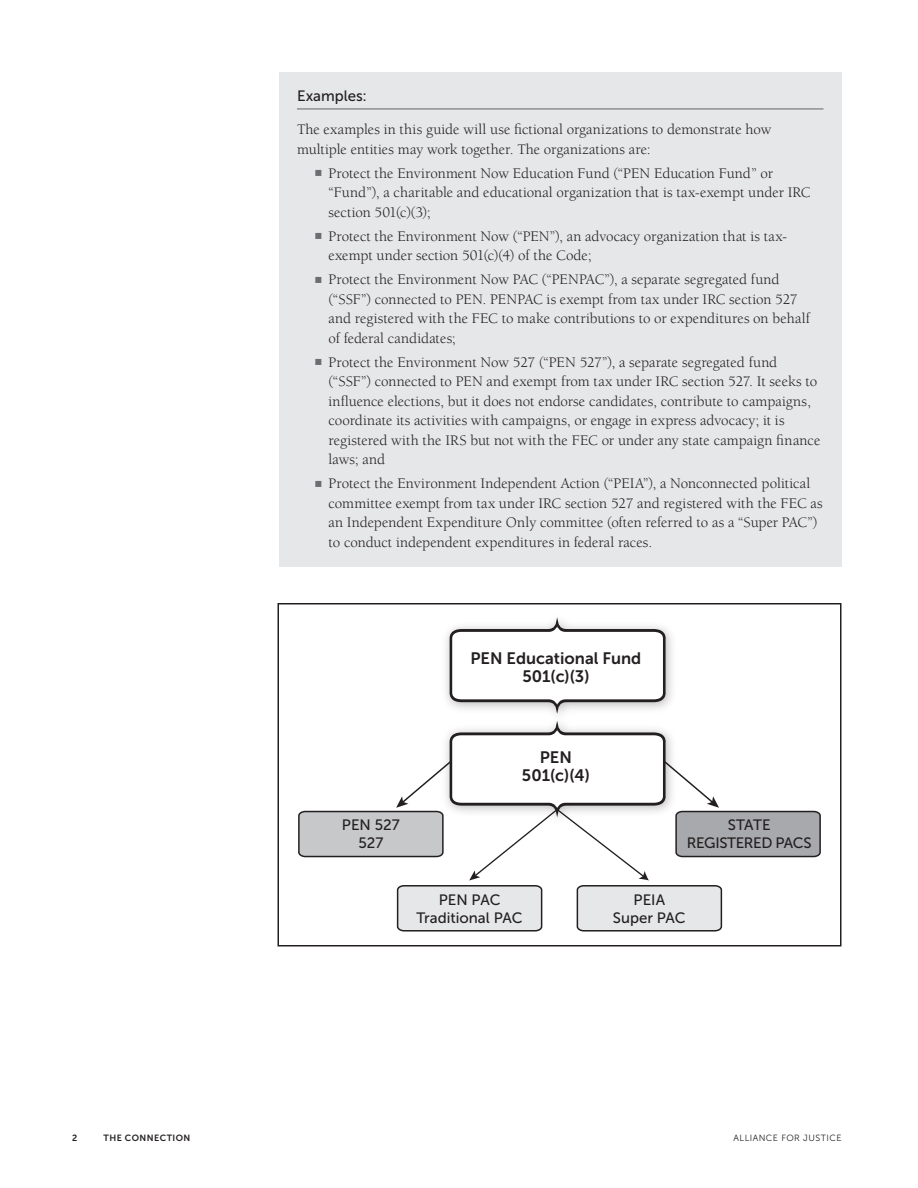
<style>
.page{position:relative;width:918px;height:1188px;background:#fff}
.page>*{position:absolute;margin:0;border:0;box-sizing:border-box;transform-origin:0 0}
.t1{font:16.5px/18px "Museo Sans 700";color:#231f20;text-align:center}
.t2{font:15px/19.5px "Berkeley";color:#231f20}
.t3{font:15px/18px "Museo Sans 500";color:#231f20;text-align:center}
.t4{font:15px/18px "Museo Sans 500";letter-spacing:-.025em;color:#231f20;text-align:center}
.t5{font:9px "Museo Sans 300";letter-spacing:.05em;color:#231f20}
.t6{font:9px "Museo Sans 700";letter-spacing:.05em;color:#231f20}
.s1{font-family:"Universal Newswith Comm Pi";font-size:12px;color:#6c6d70}
</style>
<div class="page">
<div style="left:279px;top:72px;width:563px;height:495px;background:#e6e7e9"></div>
<hr style="left:297px;top:109px;width:527px;height:1px;background:#636366">
<img style="left:446px;top:630px;width:226px;height:75px">
<svg style="left:450px;top:617px;width:216px;height:92px"></svg>
<svg style="left:298px;top:721px;width:523px;height:211px"></svg>
<div style="left:278px;top:603px;width:564px;height:343px;border:2px solid #231f20"></div>
<p class="t3" style="left:297px;top:87px;width:71px">Examples:</p>
<p class="t2" style="left:297px;top:120px;width:476px">The examples in this guide will use fictional organizations to demonstrate how multiple entities may work together. The organizations are:</p>
<p class="t2" style="left:328px;top:164px;width:484px;text-indent:-14px"><span class="s1">N</span> Protect the Environment Now Education Fund (“PEN Education Fund” or “Fund”), a charitable and educational organization that is tax-exempt under IRC section 501(c)(3);</p>
<p class="t2" style="left:328px;top:227px;width:460px;text-indent:-14px"><span class="s1">N</span> Protect the Environment Now (“PEN”), an advocacy organization that is tax&shy;exempt under section 501(c)(4) of the Code;</p>
<p class="t2" style="left:328px;top:270px;width:483px;text-indent:-14px"><span class="s1">N</span> Protect the Environment Now PAC (“PENPAC”), a separate segregated fund (“SSF”) connected to PEN. PENPAC is exempt from tax under IRC section 527 and registered with the FEC to make contributions to or expenditures on behalf of federal candidates;</p>
<p class="t2" style="left:328px;top:353px;width:493px;text-indent:-14px"><span class="s1">N</span> Protect the Environment Now 527 (“PEN 527”), a separate segregated fund (“SSF”) connected to PEN and exempt from tax under IRC section 527. It seeks to influence elections, but it does not endorse candidates, contribute to campaigns, coordinate its activities with campaigns, or engage in express advocacy; it is registered with the IRS but not with the FEC or under any state campaign finance laws; and</p>
<p class="t2" style="left:328px;top:474px;width:496px;text-indent:-14px"><span class="s1">N</span> Protect the Environment Independent Action (“PEIA”), a Nonconnected political committee exempt from tax under IRC section 527 and registered with the FEC as an Independent Expenditure Only committee (often referred to as a “Super PAC”) to conduct independent expenditures in federal races.</p>
<p class="t1" style="left:470px;top:649px;width:172px">PEN Educational Fund<br>501(c)(3)</p>
<p class="t1" style="left:522px;top:748px;width:69px">PEN<br>501(c)(4)</p>
<p class="t3" style="left:342px;top:816px;width:59px">PEN 527<br>527</p>
<p class="t4" style="left:687px;top:816px;width:126px">STATE<br>REGISTERED PACS</p>
<p class="t3" style="left:417px;top:891px;width:107px">PEN PAC<br>Traditional PAC</p>
<p class="t3" style="left:613px;top:891px;width:74px">PEIA<br>Super PAC</p>
<p class="t6" style="left:72px;top:1133px;width:7px">2</p>
<p class="t6" style="left:104px;top:1133px;width:88px">The Connection</p>
<p class="t5" style="left:734px;top:1133px;width:103px">ALLIANCE FO R JUSTICE</p>
</div>
